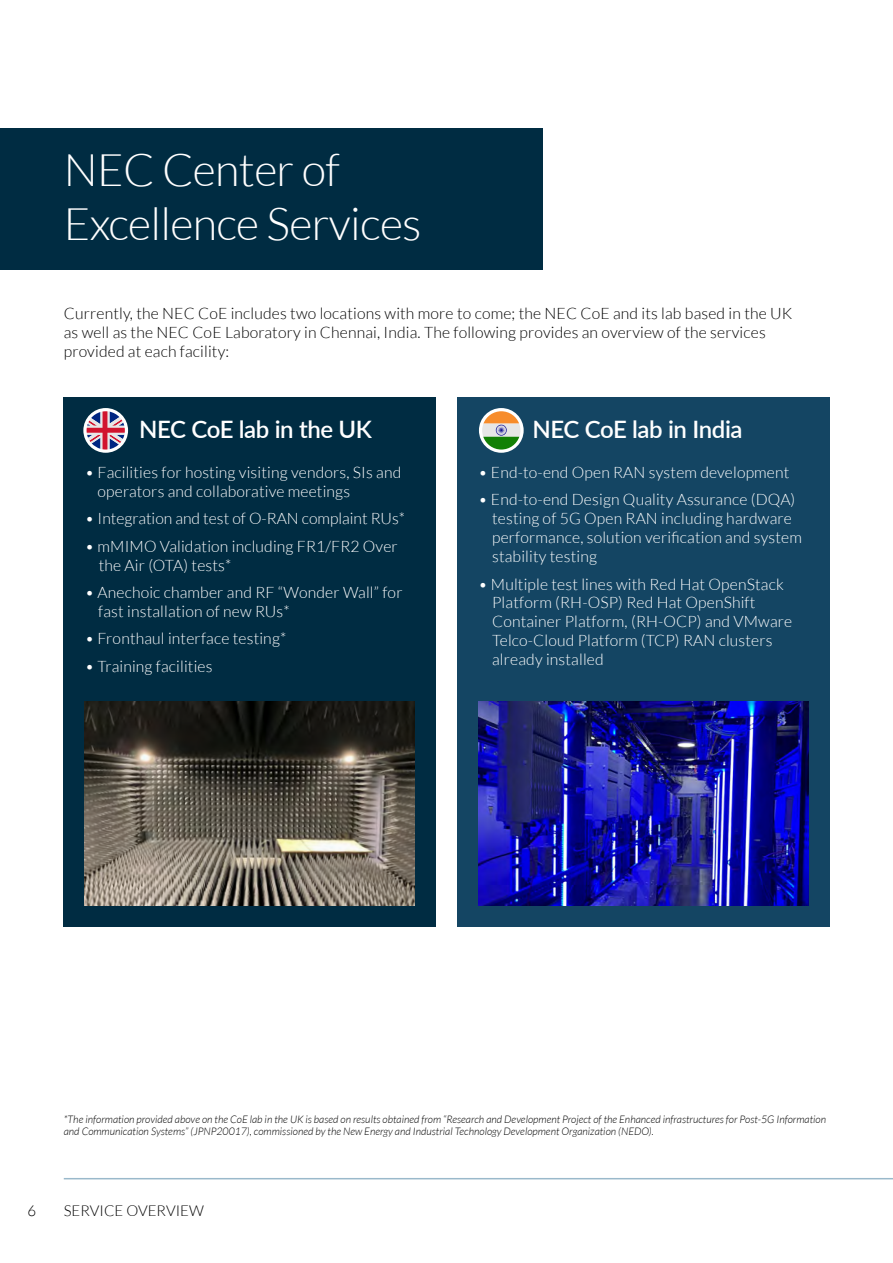
<style>
.page{position:relative;width:893px;height:1263px;background:#fff}
.page>*{position:absolute;margin:0;border:0;box-sizing:border-box;transform-origin:0 0}
.t1{font:300 45px/54px "Lato";letter-spacing:-.015em;color:#fff}
.t2{font:600 24px "Lato";letter-spacing:-.015em;color:#fff}
.t3{font:300 15.75px/18.9px "Lato";letter-spacing:.01em;color:#fff}
.t4{font:300 15.75px/18.9px "Lato";letter-spacing:.01em;color:#000}
.t5{font:300 15px "Lato";color:#000}
.t6{font:italic 300 10.5px/12.6px "Lato";color:#000}
</style>
<div class="page">
<hr style="left:64px;top:1178px;width:829px;height:1px;background:#9ab9cb">
<div style="left:0;top:129px;width:543px;height:141px;background:#002c42"></div>
<div style="left:64px;top:397px;width:372px;height:530px;background:#002c42"></div>
<div style="left:457px;top:397px;width:372px;height:530px;background:#144563"></div>
<img style="left:85px;top:702px;width:330px;height:204px">
<img style="left:478px;top:702px;width:330px;height:204px">
<svg style="left:479px;top:408px;width:45px;height:45px"></svg>
<svg style="left:482px;top:411px;width:38px;height:38px"></svg>
<svg style="left:83px;top:408px;width:45px;height:45px"></svg>
<svg style="left:87px;top:411px;width:38px;height:38px"></svg>
<h1 class="t1" style="left:64px;top:143px;width:359px">NEC Center of<br>Excellence Services</h1>
<p class="t4" style="left:64px;top:304px;width:730px">Currently, the NEC CoE includes two locations with more to come; the NEC CoE and its lab based in the UK as well as the NEC CoE Laboratory in Chennai, India. The following provides an overview of the services provided at each facility:</p>
<h2 class="t2" style="left:139px;top:412px;width:234px">NEC CoE lab in the UK</h2>
<p class="t3" style="left:98px;top:463px;width:305px;text-indent:-12px">• Facilities for hosting visiting vendors, SIs and operators and collaborative meetings</p>
<p class="t3" style="left:85px;top:509px;width:322px">• Integration and test of O-RAN complaint RUs*</p>
<p class="t3" style="left:99px;top:537px;width:300px;text-indent:-14px">• mMIMO Validation including FR1/FR2 Over the Air (OTA) tests*</p>
<p class="t3" style="left:98px;top:583px;width:306px;text-indent:-13px">• Anechoic chamber and RF “Wonder Wall” for fast installation of new RUs*</p>
<p class="t3" style="left:85px;top:629px;width:203px">• Fronthaul interface testing*</p>
<p class="t3" style="left:85px;top:657px;width:129px">• Training facilities</p>
<h2 class="t2" style="left:532px;top:412px;width:212px">NEC CoE lab in India</h2>
<p class="t3" style="left:478px;top:463px;width:313px">• End-to-end Open RAN system development</p>
<p class="t3" style="left:492px;top:490px;width:311px;text-indent:-14px">• End-to-end Design Quality Assurance (DQA) testing of 5G Open RAN including hardware performance, solution verification and system stability testing</p>
<p class="t3" style="left:492px;top:574px;width:302px;text-indent:-14px">• Multiple test lines with Red Hat OpenStack Platform (RH-OSP) Red Hat OpenShift Container Platform, (RH-OCP) and VMware Telco-Cloud Platform (TCP) RAN clusters already installed</p>
<p class="t6" style="left:64px;top:1113px;width:764px">*The information provided above on the CoE lab in the UK is based on results obtained from “Research and Development Project of the Enhanced infrastructures for Post-5G Information and Communication Systems” (JPNP20017), commissioned by the New Energy and Industrial Technology Development Organization (NEDO).</p>
<p class="t5" style="left:28px;top:1202px;width:10px">6</p>
<p class="t5" style="left:64px;top:1202px;width:142px">SERVICE OVERVIEW</p>
</div>
